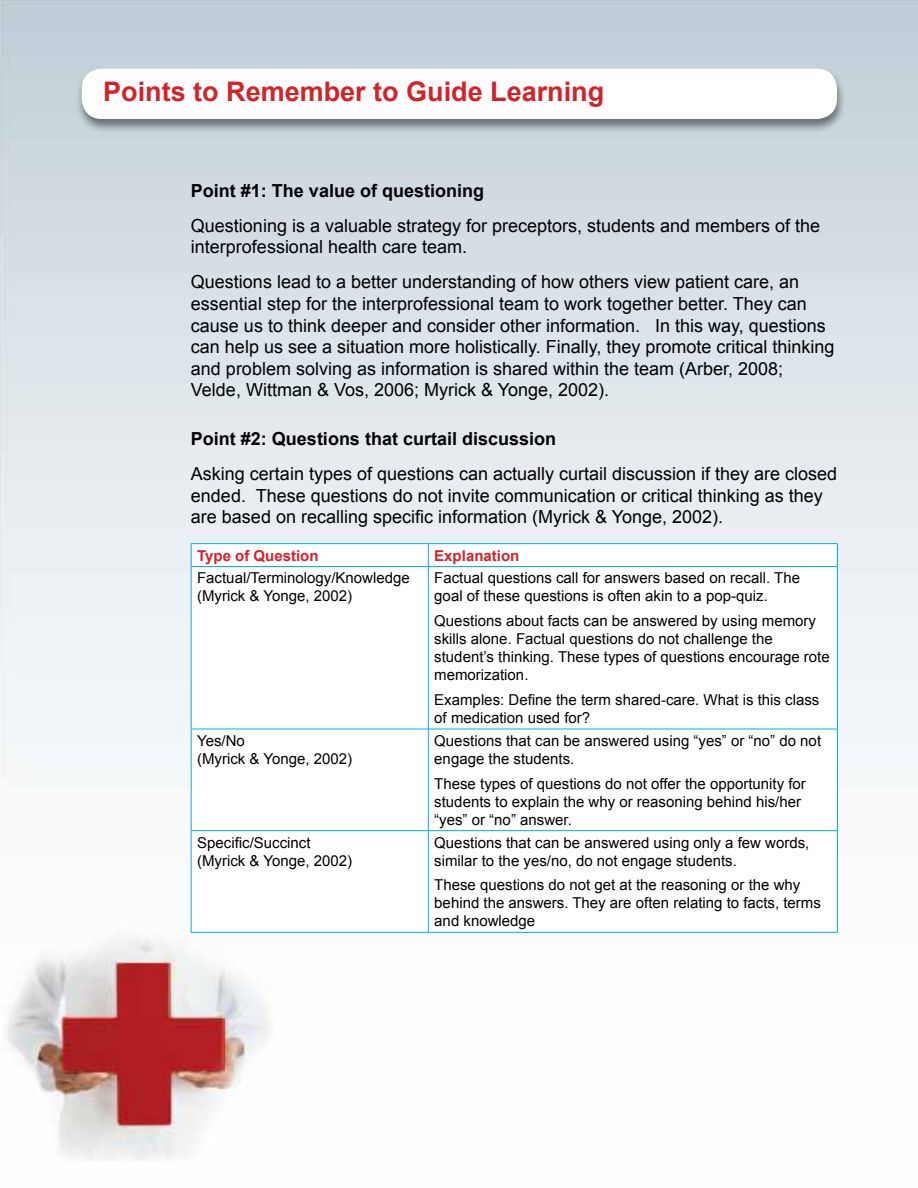
<style>
.page{position:relative;width:918px;height:1188px;background:#fff}
.page>*{position:absolute;margin:0;border:0;box-sizing:border-box;transform-origin:0 0}
.t1{font:700 27px "Arial";color:#d2232a}
.t2{font:18px/21.6px "Arial";color:#000}
.t3{font:700 18px "Arial";color:#000}
.t4{font:15px/18px "Arial";color:#000}
.t5{font:700 15px "Arial";color:#d2232a}
</style>
<div class="page">
<img style="left:0;top:0;width:918px;height:1161px">
<div style="left:75px;top:67px;width:772px;height:67px;background:#000;opacity:.49"></div>
<div style="left:82px;top:69px;width:755px;height:50px;background:#fff;border-radius:20px"></div>
<svg style="left:192px;top:544px;width:645px;height:388px"></svg>
<hr style="left:191px;top:543px;width:237px;height:1px;background:#00aeef">
<svg style="left:191px;top:544px;width:1px;height:22px"></svg>
<hr style="left:428px;top:543px;width:410px;height:1px;background:#00aeef">
<svg style="left:428px;top:544px;width:1px;height:22px"></svg>
<svg style="left:837px;top:544px;width:1px;height:22px"></svg>
<hr style="left:191px;top:566px;width:237px;height:1px;background:#00aeef">
<hr style="left:191px;top:567px;width:1px;height:162px;background:#00aeef">
<hr style="left:428px;top:566px;width:410px;height:1px;background:#00aeef">
<hr style="left:428px;top:567px;width:1px;height:162px;background:#00aeef">
<hr style="left:837px;top:567px;width:1px;height:162px;background:#00aeef">
<hr style="left:191px;top:729px;width:237px;height:1px;background:#00aeef">
<hr style="left:191px;top:729px;width:1px;height:101px;background:#00aeef">
<hr style="left:428px;top:729px;width:410px;height:1px;background:#00aeef">
<hr style="left:428px;top:729px;width:1px;height:101px;background:#00aeef">
<hr style="left:837px;top:729px;width:1px;height:101px;background:#00aeef">
<hr style="left:191px;top:830px;width:237px;height:1px;background:#00aeef">
<hr style="left:191px;top:831px;width:1px;height:101px;background:#00aeef">
<hr style="left:428px;top:830px;width:410px;height:1px;background:#00aeef">
<hr style="left:428px;top:831px;width:1px;height:101px;background:#00aeef">
<hr style="left:837px;top:831px;width:1px;height:101px;background:#00aeef">
<hr style="left:191px;top:932px;width:237px;height:1px;background:#00aeef">
<hr style="left:428px;top:932px;width:410px;height:1px;background:#00aeef">
<h1 class="t1" style="left:103px;top:73px;width:503px">Points to Remember to Guide Learning</h1>
<p class="t3" style="left:191px;top:178px;width:295px">Point #1: The value of questioning</p>
<p class="t2" style="left:191px;top:215px;width:631px">Questioning is a valuable strategy for preceptors, students and members of the interprofessional health care team.</p>
<p class="t2" style="left:191px;top:271px;width:645px">Questions lead to a better understanding of how others view patient care, an essential step for the interprofessional team to work together better. They can cause us to think deeper and consider other information. In this way, questions can help us see a situation more holistically. Finally, they promote critical thinking and problem solving as information is shared within the team (Arber, 2008; Velde, Wittman &amp; Vos, 2006; Myrick &amp; Yonge, 2002).</p>
<p class="t3" style="left:191px;top:427px;width:367px">Point #2: Questions that curtail discussion</p>
<p class="t2" style="left:191px;top:463px;width:648px">Asking certain types of questions can actually curtail discussion if they are closed ended. These questions do not invite communication or critical thinking as they are based on recalling specific information (Myrick &amp; Yonge, 2002).</p>
<p class="t5" style="left:197px;top:545px;width:123px">Type of Question</p>
<p class="t5" style="left:434px;top:545px;width:87px">Explanation</p>
<p class="t4" style="left:197px;top:569px;width:214px">Factual/Terminology/Knowledge (Myrick &amp; Yonge, 2002)</p>
<p class="t4" style="left:434px;top:569px;width:367px">Factual questions call for answers based on recall. The goal of these questions is often akin to a pop-quiz.</p>
<p class="t4" style="left:434px;top:612px;width:397px">Questions about facts can be answered by using memory skills alone. Factual questions do not challenge the student’s thinking. These types of questions encourage rote memorization.</p>
<p class="t4" style="left:434px;top:691px;width:387px">Examples: Define the term shared-care. What is this class of medication used for?</p>
<p class="t4" style="left:197px;top:732px;width:157px">Yes/No<br>(Myrick &amp; Yonge, 2002)</p>
<p class="t4" style="left:434px;top:732px;width:388px">Questions that can be answered using “yes” or “no” do not engage the students.</p>
<p class="t4" style="left:434px;top:775px;width:373px">These types of questions do not offer the opportunity for students to explain the why or reasoning behind his/her “yes” or “no” answer.</p>
<p class="t4" style="left:197px;top:833px;width:157px">Specific/Succinct (Myrick &amp; Yonge, 2002)</p>
<p class="t4" style="left:434px;top:833px;width:377px">Questions that can be answered using only a few words, similar to the yes/no, do not engage students.</p>
<p class="t4" style="left:434px;top:876px;width:388px">These questions do not get at the reasoning or the why behind the answers. They are often relating to facts, terms and knowledge</p>
</div>
